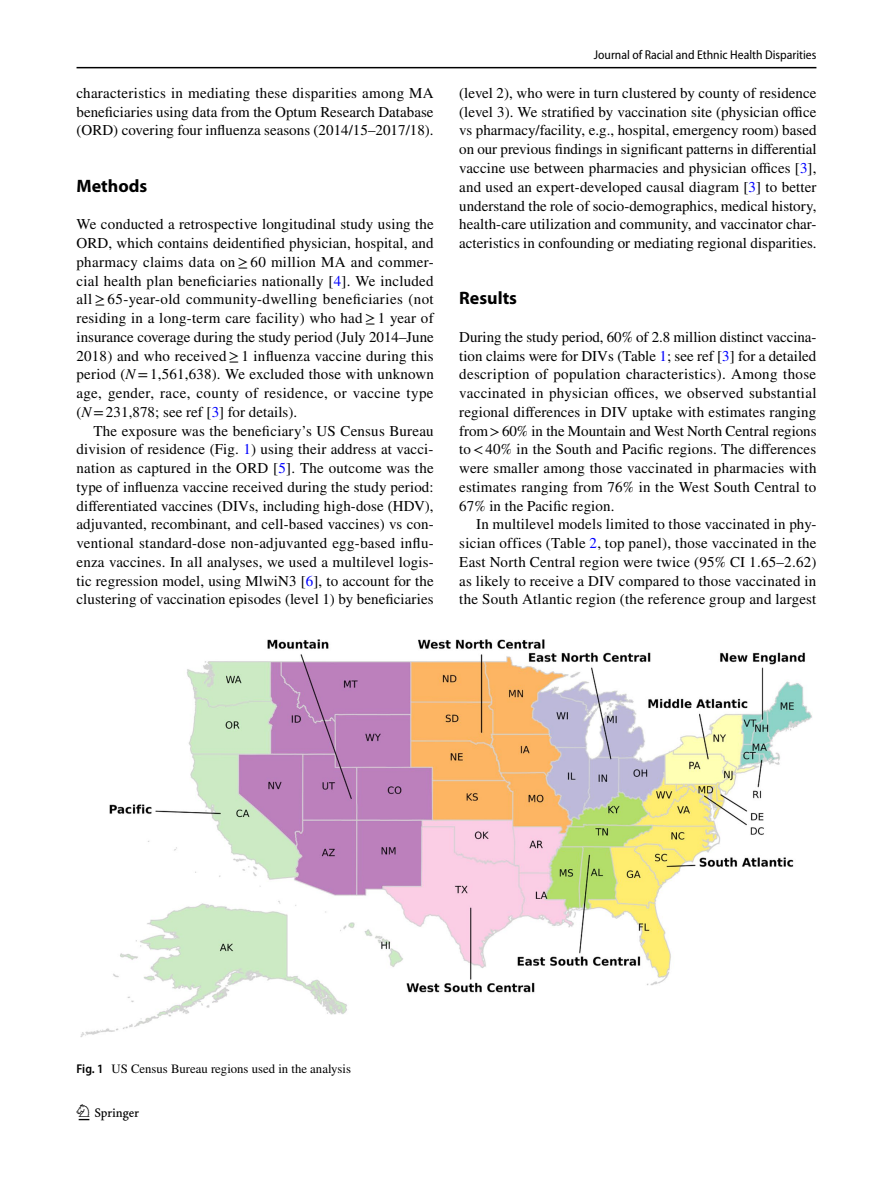
<style>
.page{position:relative;width:893px;height:1187px;background:#fff}
.page>*{position:absolute;margin:0;border:0;box-sizing:border-box;transform-origin:0 0}
.t1{font:22.5px "Springnew Regular 2";color:#000}
.t2{font:700 18px "Myriad Pro";color:#000}
.t3{font:15px/18.8px "STIX";letter-spacing:.005em;color:#000;text-align:justify}
.t4{font:12.75px "STIX";color:#000}
.t5{font:semi-condensed 12.75px "Myriad Pro";color:#000}
.s1{color:#00f}
.s2{font-style:italic}
.s3{font-family:"Myriad Pro";font-weight:600;font-stretch:semi-condensed}
</style>
<div class="page">
<hr style="left:77px;top:67px;width:739px;height:1px;background:#000">
<img style="left:81px;top:640px;width:731px;height:397px">
<p class="t3" style="left:77px;top:84px;width:359px">characteristics in mediating these disparities among MA beneficiaries using data from the Optum Research Database (ORD) covering four influenza seasons (2014/15–2017/18).</p>
<p class="t2" style="left:77px;top:174px;width:72px">Methods</p>
<p class="t3" style="left:77px;top:216px;width:359px">We conducted a retrospective longitudinal study using the ORD, which contains deidentified physician, hospital, and pharmacy claims data on≥60 million MA and commer&shy;cial health plan beneficiaries nationally [<span class="s1">4</span>]. We included all≥65-year-old community-dwelling beneficiaries (not residing in a long-term care facility) who had≥1 year of insurance coverage during the study period (July 2014–June 2018) and who received≥1 influenza vaccine during this period (<span class="s2">N</span>=1,561,638). We excluded those with unknown age, gender, race, county of residence, or vaccine type (<span class="s2">N</span>=231,878; see ref [<span class="s1">3</span>] for details).</p>
<p class="t3" style="left:77px;top:422px;width:359px;text-indent:17px">The exposure was the beneficiary’s US Census Bureau division of residence (Fig. <span class="s1">1</span>) using their address at vacci&shy;nation as captured in the ORD [<span class="s1">5</span>]. The outcome was the type of influenza vaccine received during the study period: differentiated vaccines (DIVs, including high-dose (HDV), adjuvanted, recombinant, and cell-based vaccines) vs con&shy;ventional standard-dose non-adjuvanted egg-based influ&shy;enza vaccines. In all analyses, we used a multilevel logis&shy;tic regression model, using MlwiN3 [<span class="s1">6</span>], to account for the clustering of vaccination episodes (level 1) by beneficiaries</p>
<p class="t5" style="left:594px;top:48px;width:224px">Journal of Racial and Ethnic Health Disparities</p>
<p class="t3" style="left:459px;top:84px;width:359px">(level 2), who were in turn clustered by county of residence (level 3). We stratified by vaccination site (physician office vs pharmacy/facility, e.g., hospital, emergency room) based on our previous findings in significant patterns in differential vaccine use between pharmacies and physician offices [<span class="s1">3</span>], and used an expert-developed causal diagram [<span class="s1">3</span>] to better understand the role of socio-demographics, medical history, health-care utilization and community, and vaccinator char&shy;acteristics in confounding or mediating regional disparities.</p>
<p class="t2" style="left:459px;top:286px;width:59px">Results</p>
<p class="t3" style="left:459px;top:328px;width:359px">During the study period, 60% of 2.8 million distinct vaccina&shy;tion claims were for DIVs (Table <span class="s1">1</span>; see ref [<span class="s1">3</span>] for a detailed description of population characteristics). Among those vaccinated in physician offices, we observed substantial regional differences in DIV uptake with estimates ranging from&gt;60% in the Mountain and West North Central regions to&lt;40% in the South and Pacific regions. The differences were smaller among those vaccinated in pharmacies with estimates ranging from 76% in the West South Central to 67% in the Pacific region.</p>
<p class="t3" style="left:459px;top:516px;width:359px;text-indent:17px">In multilevel models limited to those vaccinated in phy&shy;sician offices (Table <span class="s1">2</span>, top panel), those vaccinated in the East North Central region were twice (95% CI 1.65–2.62) as likely to receive a DIV compared to those vaccinated in the South Atlantic region (the reference group and largest</p>
<p class="t4" style="left:77px;top:1059px;width:276px"><span class="s3">Fig. 1</span> US Census Bureau regions used in the analysis</p>
<h1 class="t1" style="left:79px;top:1104px;width:62px">1 3</h1>
</div>
